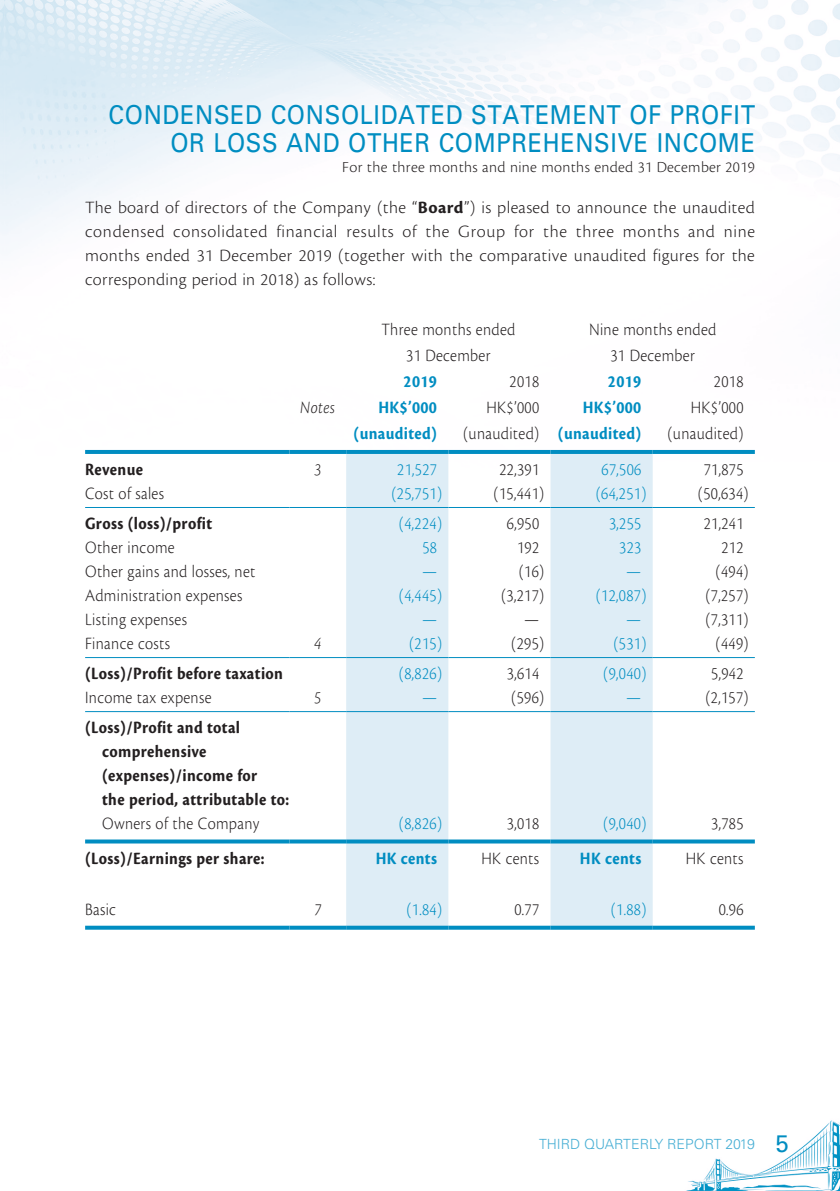
<style>
.page{position:relative;width:840px;height:1191px;background:#fff}
.page>*{position:absolute;margin:0;border:0;box-sizing:border-box;transform-origin:0 0}
.t1{font:26px/28px "Univers LT Std";letter-spacing:.03em;color:#008dc1;text-align:right;scale:.9 1}
._50_Table_txt{font:300 18px "Cronos Pro";letter-spacing:.02em;color:#231f20;scale:.9 1}
._00_txt{font:300 18px/24px "Cronos Pro";letter-spacing:.02em;color:#231f20;text-align:justify}
._50_Table_txt-2{font:700 18px/24px "Cronos Pro";letter-spacing:.02em;color:#231f20;scale:.9 1}
._50_Table_txt-3{font:300 18px "Cronos Pro";letter-spacing:.02em;color:#008dc1;scale:.9 1}
._50_Table_txt-4{font:700 18px "Cronos Pro";letter-spacing:.02em;color:#008dc1;scale:.9 1}
._50_Table_txt-5{font:italic 300 18px "Cronos Pro";letter-spacing:.02em;color:#231f20;scale:.9 1}
.t2{font:300 16px "Cronos Pro";letter-spacing:.02em;color:#231f20}
.t3{font:300 14px "Univers LT Std";color:#46aed4}
.s1{font-weight:700}
.s2{font-weight:400;font-size:24px;color:#008dc1}
</style>
<div class="page">
<img style="left:0;top:0;width:839px;height:1191px">
<svg style="left:346px;top:454px;width:306px;height:471px;fill:#deedf6"></svg>
<hr style="left:85px;top:450px;width:204px;height:4px;background:#008dc1">
<hr style="left:289px;top:450px;width:57px;height:4px;background:#008dc1">
<hr style="left:346px;top:450px;width:102px;height:4px;background:#008dc1">
<hr style="left:448px;top:450px;width:102px;height:4px;background:#008dc1">
<hr style="left:550px;top:450px;width:102px;height:4px;background:#008dc1">
<hr style="left:652px;top:450px;width:102px;height:4px;background:#008dc1">
<hr style="left:85px;top:507px;width:204px;height:1px;background:#008dc1">
<hr style="left:289px;top:507px;width:57px;height:1px;background:#008dc1">
<hr style="left:346px;top:507px;width:102px;height:1px;background:#008dc1">
<hr style="left:448px;top:507px;width:102px;height:1px;background:#008dc1">
<hr style="left:550px;top:507px;width:102px;height:1px;background:#008dc1">
<hr style="left:652px;top:507px;width:102px;height:1px;background:#008dc1">
<hr style="left:85px;top:657px;width:204px;height:1px;background:#008dc1">
<hr style="left:289px;top:657px;width:57px;height:1px;background:#008dc1">
<hr style="left:346px;top:657px;width:102px;height:1px;background:#008dc1">
<hr style="left:448px;top:657px;width:102px;height:1px;background:#008dc1">
<hr style="left:550px;top:657px;width:102px;height:1px;background:#008dc1">
<hr style="left:652px;top:657px;width:102px;height:1px;background:#008dc1">
<hr style="left:85px;top:711px;width:204px;height:1px;background:#008dc1">
<hr style="left:289px;top:711px;width:57px;height:1px;background:#008dc1">
<hr style="left:346px;top:711px;width:102px;height:1px;background:#008dc1">
<hr style="left:448px;top:711px;width:102px;height:1px;background:#008dc1">
<hr style="left:550px;top:711px;width:102px;height:1px;background:#008dc1">
<hr style="left:652px;top:711px;width:102px;height:1px;background:#008dc1">
<svg style="left:85px;top:839px;width:204px;height:4px"></svg>
<svg style="left:289px;top:839px;width:57px;height:4px"></svg>
<svg style="left:346px;top:839px;width:102px;height:4px"></svg>
<svg style="left:448px;top:839px;width:102px;height:4px"></svg>
<svg style="left:550px;top:839px;width:102px;height:4px"></svg>
<svg style="left:652px;top:839px;width:102px;height:4px"></svg>
<svg style="left:85px;top:925px;width:204px;height:4px"></svg>
<svg style="left:289px;top:925px;width:57px;height:4px"></svg>
<svg style="left:346px;top:925px;width:102px;height:4px"></svg>
<svg style="left:448px;top:925px;width:102px;height:4px"></svg>
<svg style="left:550px;top:925px;width:102px;height:4px"></svg>
<svg style="left:652px;top:925px;width:102px;height:4px"></svg>
<h1 class="t1" style="left:108px;top:101px;width:719px">CONDENSED CONSOLIDATED STATEMENT OF PROFIT<br>OR LOSS AND OTHER COMPREHENSIVE INCOME</h1>
<p class="t2" style="left:342px;top:158px;width:414px">For the three months and nine months ended 31 December 2019</p>
<p class="_00_txt" style="left:85px;top:195px;width:671px">The board of directors of the Company (the “<span class="s1">Board</span>”) is pleased to announce the unaudited condensed consolidated financial results of the Group for the three months and nine months ended 31 December 2019 (together with the comparative unaudited figures for the corresponding period in 2018) as follows:</p>
<p class="_50_Table_txt" style="left:381px;top:319px;width:150px">Three months ended</p>
<p class="_50_Table_txt" style="left:406px;top:345px;width:95px">31 December</p>
<p class="_50_Table_txt" style="left:588px;top:319px;width:143px">Nine months ended</p>
<p class="_50_Table_txt" style="left:610px;top:345px;width:95px">31 December</p>
<p class="_50_Table_txt-4" style="left:403px;top:371px;width:39px">2019</p>
<p class="_50_Table_txt" style="left:509px;top:371px;width:34px">2018</p>
<p class="_50_Table_txt-4" style="left:607px;top:371px;width:39px">2019</p>
<p class="_50_Table_txt" style="left:713px;top:371px;width:34px">2018</p>
<p class="_50_Table_txt-5" style="left:300px;top:397px;width:40px">Notes</p>
<p class="_50_Table_txt-4" style="left:378px;top:397px;width:67px">HK$’000</p>
<p class="_50_Table_txt" style="left:486px;top:397px;width:60px">HK$’000</p>
<p class="_50_Table_txt-4" style="left:582px;top:397px;width:67px">HK$’000</p>
<p class="_50_Table_txt" style="left:690px;top:397px;width:60px">HK$’000</p>
<p class="_50_Table_txt-4" style="left:353px;top:423px;width:94px">(unaudited)</p>
<p class="_50_Table_txt" style="left:463px;top:423px;width:86px">(unaudited)</p>
<p class="_50_Table_txt-4" style="left:557px;top:423px;width:94px">(unaudited)</p>
<p class="_50_Table_txt" style="left:667px;top:423px;width:86px">(unaudited)</p>
<p class="_50_Table_txt-2" style="left:85px;top:457px;width:66px">Revenue</p>
<p class="_50_Table_txt-5" style="left:314px;top:459px;width:9px">3</p>
<p class="_50_Table_txt-3" style="left:397px;top:458px;width:46px">21,527</p>
<p class="_50_Table_txt" style="left:499px;top:458px;width:46px">22,391</p>
<p class="_50_Table_txt-3" style="left:601px;top:458px;width:46px">67,506</p>
<p class="_50_Table_txt" style="left:703px;top:458px;width:46px">71,875</p>
<p class="_50_Table_txt" style="left:85px;top:482px;width:89px">Cost of sales</p>
<p class="_50_Table_txt-3" style="left:391px;top:482px;width:58px">(25,751)</p>
<p class="_50_Table_txt" style="left:493px;top:482px;width:58px">(15,441)</p>
<p class="_50_Table_txt-3" style="left:595px;top:482px;width:58px">(64,251)</p>
<p class="_50_Table_txt" style="left:697px;top:482px;width:58px">(50,634)</p>
<p class="_50_Table_txt-2" style="left:85px;top:511px;width:143px">Gross (loss)/profit</p>
<p class="_50_Table_txt-3" style="left:399px;top:512px;width:49px">(4,224)</p>
<p class="_50_Table_txt" style="left:506px;top:512px;width:37px">6,950</p>
<p class="_50_Table_txt-3" style="left:608px;top:512px;width:37px">3,255</p>
<p class="_50_Table_txt" style="left:703px;top:512px;width:46px">21,241</p>
<p class="_50_Table_txt" style="left:85px;top:536px;width:101px">Other income</p>
<p class="_50_Table_txt-3" style="left:422px;top:536px;width:18px">58</p>
<p class="_50_Table_txt" style="left:516px;top:536px;width:26px">192</p>
<p class="_50_Table_txt-3" style="left:619px;top:536px;width:26px">323</p>
<p class="_50_Table_txt" style="left:721px;top:536px;width:26px">212</p>
<p class="_50_Table_txt" style="left:85px;top:560px;width:191px">Other gains and losses, net</p>
<p class="_50_Table_txt-3" style="left:422px;top:560px;width:18px">—</p>
<p class="_50_Table_txt" style="left:518px;top:560px;width:30px">(16)</p>
<p class="_50_Table_txt-3" style="left:626px;top:560px;width:18px">—</p>
<p class="_50_Table_txt" style="left:715px;top:560px;width:38px">(494)</p>
<p class="_50_Table_txt" style="left:85px;top:584px;width:176px">Administration expenses</p>
<p class="_50_Table_txt-3" style="left:399px;top:584px;width:49px">(4,445)</p>
<p class="_50_Table_txt" style="left:501px;top:584px;width:49px">(3,217)</p>
<p class="_50_Table_txt-3" style="left:595px;top:584px;width:58px">(12,087)</p>
<p class="_50_Table_txt" style="left:705px;top:584px;width:49px">(7,257)</p>
<p class="_50_Table_txt" style="left:85px;top:608px;width:115px">Listing expenses</p>
<p class="_50_Table_txt-3" style="left:422px;top:608px;width:18px">—</p>
<p class="_50_Table_txt" style="left:524px;top:608px;width:18px">—</p>
<p class="_50_Table_txt-3" style="left:626px;top:608px;width:18px">—</p>
<p class="_50_Table_txt" style="left:705px;top:608px;width:49px">(7,311)</p>
<p class="_50_Table_txt" style="left:85px;top:632px;width:96px">Finance costs</p>
<p class="_50_Table_txt-5" style="left:314px;top:633px;width:9px">4</p>
<p class="_50_Table_txt-3" style="left:409px;top:632px;width:38px">(215)</p>
<p class="_50_Table_txt" style="left:511px;top:632px;width:38px">(295)</p>
<p class="_50_Table_txt-3" style="left:613px;top:632px;width:38px">(531)</p>
<p class="_50_Table_txt" style="left:715px;top:632px;width:38px">(449)</p>
<p class="_50_Table_txt-2" style="left:85px;top:661px;width:221px">(Loss)/Profit before taxation</p>
<p class="_50_Table_txt-3" style="left:399px;top:663px;width:49px">(8,826)</p>
<p class="_50_Table_txt" style="left:506px;top:663px;width:37px">3,614</p>
<p class="_50_Table_txt-3" style="left:603px;top:663px;width:49px">(9,040)</p>
<p class="_50_Table_txt" style="left:710px;top:663px;width:37px">5,942</p>
<p class="_50_Table_txt" style="left:85px;top:687px;width:142px">Income tax expense</p>
<p class="_50_Table_txt-5" style="left:314px;top:687px;width:9px">5</p>
<p class="_50_Table_txt-3" style="left:422px;top:687px;width:18px">—</p>
<p class="_50_Table_txt" style="left:511px;top:687px;width:38px">(596)</p>
<p class="_50_Table_txt-3" style="left:626px;top:687px;width:18px">—</p>
<p class="_50_Table_txt" style="left:705px;top:687px;width:49px">(2,157)</p>
<p class="_50_Table_txt-2" style="left:102px;top:715px;width:209px;text-indent:-17px">(Loss)/Profit and total comprehensive (expenses)/income for<br>the period, attributable to:</p>
<p class="_50_Table_txt" style="left:102px;top:813px;width:176px">Owners of the Company</p>
<p class="_50_Table_txt-3" style="left:399px;top:813px;width:49px">(8,826)</p>
<p class="_50_Table_txt" style="left:506px;top:813px;width:37px">3,018</p>
<p class="_50_Table_txt-3" style="left:603px;top:813px;width:49px">(9,040)</p>
<p class="_50_Table_txt" style="left:710px;top:813px;width:37px">3,785</p>
<p class="_50_Table_txt-2" style="left:85px;top:847px;width:201px">(Loss)/Earnings per share:</p>
<p class="_50_Table_txt-4" style="left:375px;top:848px;width:70px">HK cents</p>
<p class="_50_Table_txt" style="left:481px;top:848px;width:66px">HK cents</p>
<p class="_50_Table_txt-4" style="left:579px;top:848px;width:70px">HK cents</p>
<p class="_50_Table_txt" style="left:685px;top:848px;width:66px">HK cents</p>
<p class="_50_Table_txt" style="left:85px;top:899px;width:36px">Basic</p>
<p class="_50_Table_txt-5" style="left:314px;top:899px;width:9px">7</p>
<p class="_50_Table_txt-3" style="left:406px;top:899px;width:41px">(1.84)</p>
<p class="_50_Table_txt" style="left:514px;top:899px;width:29px">0.77</p>
<p class="_50_Table_txt-3" style="left:610px;top:899px;width:41px">(1.88)</p>
<p class="_50_Table_txt" style="left:718px;top:899px;width:29px">0.96</p>
<p class="t3" style="left:538px;top:1135px;width:251px">THIRD QUARTERLY REPORT 2019 <span class="s2">5</span></p>
</div>
